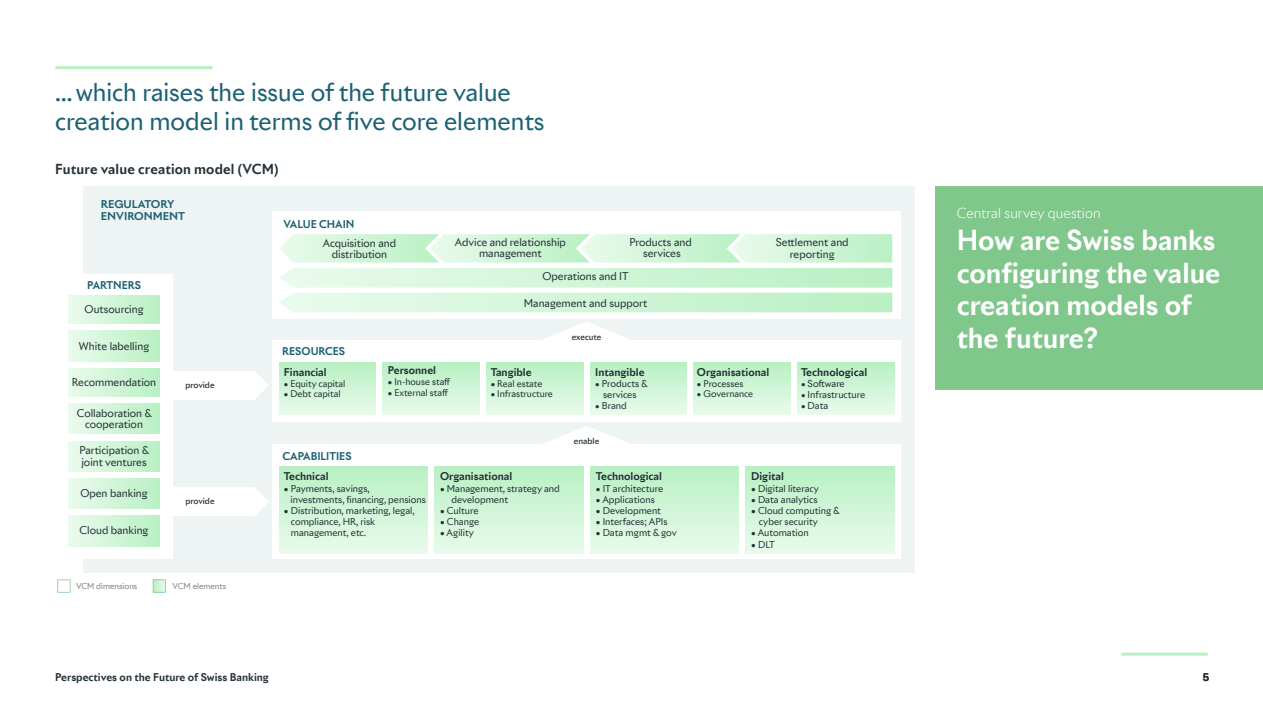
<style>
.page{position:relative;width:1263px;height:711px;background:#fff}
.page>*{position:absolute;margin:0;border:0;box-sizing:border-box;transform-origin:0 0}
.t1{font:700 27px/32.4px "Riviera Nights";color:#fff}
.t2{font:24px/28.5px "Riviera Nights";color:#1c6173}
.t3{font:700 13.5px "Riviera Nights";letter-spacing:.01em;color:#263238}
.t4{font:300 13.5px "Riviera Nights";letter-spacing:.005em;color:#fff}
.t5{font:10.5px/11.2px "Riviera Nights";color:#263238;text-align:center}
.t6{font:700 10.5px "Riviera Nights";color:#263238}
.t7{font:700 10.5px "Riviera Nights";color:#1c6173}
.t8{font:700 10.5px/12.6px "Riviera Nights";color:#1c6173;scale:1.05 1}
.t9{font:9.3px/11.2px "Riviera Nights";color:#263238}
.t10{font:9px "Riviera Nights";color:#263238}
.t11{font:500 8.25px "Riviera Nights";color:#263238}
.t12{font:7.95px "Riviera Nights";color:#7d8488}
.s1{font-size:9px}
</style>
<div class="page">
<hr style="left:1121px;top:652px;width:87px;height:3px;background:#b9efc2">
<div style="left:83px;top:186px;width:831px;height:386px;background:#eef3f4"></div>
<div style="left:272px;top:340px;width:629px;height:81px;background:#fff"></div>
<div style="left:279px;top:362px;width:97px;height:52px;background:linear-gradient(to bottom,#b8f0c2,#e7faeb)"></div>
<div style="left:383px;top:362px;width:96px;height:52px;background:linear-gradient(to bottom,#b8f0c2,#e7faeb)"></div>
<div style="left:486px;top:362px;width:97px;height:52px;background:linear-gradient(to bottom,#b8f0c2,#e7faeb)"></div>
<div style="left:590px;top:362px;width:97px;height:52px;background:linear-gradient(to bottom,#b8f0c2,#e7faeb)"></div>
<div style="left:694px;top:362px;width:96px;height:52px;background:linear-gradient(to bottom,#b8f0c2,#e7faeb)"></div>
<div style="left:797px;top:362px;width:97px;height:52px;background:linear-gradient(to bottom,#b8f0c2,#e7faeb)"></div>
<div style="left:272px;top:444px;width:629px;height:114px;background:#fff"></div>
<div style="left:279px;top:466px;width:149px;height:87px;background:linear-gradient(to bottom,#b8f0c2,#e9fbec)"></div>
<div style="left:435px;top:466px;width:148px;height:87px;background:linear-gradient(to bottom,#b8f0c2,#e9fbec)"></div>
<div style="left:590px;top:466px;width:149px;height:87px;background:linear-gradient(to bottom,#b8f0c2,#e9fbec)"></div>
<div style="left:746px;top:466px;width:148px;height:87px;background:linear-gradient(to bottom,#b8f0c2,#e9fbec)"></div>
<div style="left:272px;top:211px;width:629px;height:107px;background:#fff"></div>
<svg style="left:280px;top:268px;width:612px;height:44px;background:#d6f6dc"></svg>
<svg style="left:279px;top:234px;width:613px;height:28px;background:#d3f5d9"></svg>
<div style="left:55px;top:275px;width:118px;height:283px;background:#fff"></div>
<div style="left:69px;top:368px;width:91px;height:28px;background:linear-gradient(to right,#e9fbed,#b9f0c3)"></div>
<div style="left:69px;top:440px;width:91px;height:31px;background:linear-gradient(to right,#e9fbed,#b9f0c3)"></div>
<div style="left:69px;top:478px;width:91px;height:30px;background:linear-gradient(to right,#e9fbed,#b9f0c3)"></div>
<div style="left:69px;top:515px;width:91px;height:30px;background:linear-gradient(to right,#e9fbed,#b9f0c3)"></div>
<div style="left:69px;top:403px;width:91px;height:30px;background:linear-gradient(to right,#e9fbed,#b9f0c3)"></div>
<div style="left:69px;top:295px;width:91px;height:28px;background:linear-gradient(to right,#e9fbed,#b9f0c3)"></div>
<div style="left:69px;top:331px;width:91px;height:30px;background:linear-gradient(to right,#e9fbed,#b9f0c3)"></div>
<svg style="left:57px;top:579px;width:14px;height:13px"></svg>
<svg style="left:153px;top:579px;width:13px;height:13px"></svg>
<svg style="left:543px;top:322px;width:87px;height:18px"></svg>
<svg style="left:255px;top:372px;width:14px;height:27px"></svg>
<svg style="left:544px;top:426px;width:85px;height:18px"></svg>
<div style="left:172px;top:370px;width:83px;height:29px;background:#fff"></div>
<svg style="left:255px;top:488px;width:14px;height:27px"></svg>
<div style="left:172px;top:487px;width:83px;height:28px;background:#fff"></div>
<div style="left:935px;top:186px;width:328px;height:203px;background:#80c78c"></div>
<hr style="left:55px;top:66px;width:158px;height:3px;background:#b9efc2">
<h2 class="t2" style="left:55px;top:78px;width:491px">… which raises the issue of the future value creation model in terms of five core elements</h2>
<h3 class="t3" style="left:55px;top:160px;width:225px">Future value creation model (VCM)</h3>
<p class="t8" style="left:101px;top:197px;width:82px">REGULATORY<br>ENVIRONMENT</p>
<p class="t7" style="left:87px;top:278px;width:55px">PARTNERS</p>
<p class="t5" style="left:85px;top:303px;width:60px">Outsourcing</p>
<p class="t5" style="left:79px;top:340px;width:72px">White labelling</p>
<p class="t5" style="left:72px;top:376px;width:86px">Recommendation</p>
<p class="t5" style="left:77px;top:407px;width:76px">Collaboration &amp; cooperation</p>
<p class="t5" style="left:80px;top:444px;width:71px;text-align:left">Participation &amp; joint ventures</p>
<p class="t5" style="left:80px;top:487px;width:69px">Open banking</p>
<p class="t5" style="left:80px;top:524px;width:70px">Cloud banking</p>
<p class="t11" style="left:185px;top:379px;width:31px">provide</p>
<p class="t11" style="left:185px;top:495px;width:31px">provide</p>
<p class="t12" style="left:76px;top:580px;width:63px">VCM dimensions</p>
<p class="t12" style="left:172px;top:580px;width:55px">VCM elements</p>
<p class="t7" style="left:284px;top:217px;width:72px">VALUE CHAIN</p>
<p class="t5" style="left:323px;top:237px;width:75px">Acquisition and distribution</p>
<p class="t7" style="left:282px;top:344px;width:64px">RESOURCES</p>
<p class="t5" style="left:455px;top:236px;width:113px">Advice and relationship management</p>
<p class="t5" style="left:629px;top:236px;width:64px">Products and services</p>
<p class="t5" style="left:776px;top:236px;width:74px">Settlement and reporting</p>
<p class="t5" style="left:542px;top:270px;width:88px">Operations and IT</p>
<p class="t5" style="left:524px;top:297px;width:125px">Management and support</p>
<p class="t11" style="left:572px;top:331px;width:31px">execute</p>
<p class="t6" style="left:284px;top:365px;width:44px">Financial</p>
<p class="t10" style="left:284px;top:377px;width:63px">• Equity capital</p>
<p class="t10" style="left:284px;top:388px;width:58px">• Debt capital</p>
<p class="t7" style="left:283px;top:449px;width:71px">CAPABILITIES</p>
<p class="t6" style="left:388px;top:363px;width:50px">Personnel</p>
<p class="t10" style="left:388px;top:375px;width:64px">• In-house staff</p>
<p class="t10" style="left:388px;top:386px;width:62px">• External staff</p>
<p class="t6" style="left:491px;top:365px;width:43px">Tangible</p>
<p class="t10" style="left:491px;top:377px;width:53px">• Real estate</p>
<p class="t10" style="left:491px;top:388px;width:64px">• Infrastructure</p>
<p class="t6" style="left:284px;top:469px;width:46px">Technical</p>
<p class="t9" style="left:291px;top:482px;width:137px;text-indent:-7px">• Payments, savings, investments, financing, pensions</p>
<p class="t9" style="left:291px;top:504px;width:125px;text-indent:-7px">• Distribution, marketing, legal, compliance, HR, risk management, etc.</p>
<p class="t6" style="left:440px;top:469px;width:74px">Organisational</p>
<p class="t9" style="left:451px;top:482px;width:110px;text-indent:-11px">• Management, strategy and development</p>
<p class="t9" style="left:440px;top:504px;width:40px">• Culture</p>
<p class="t9" style="left:440px;top:515px;width:41px">• Change</p>
<p class="t9" style="left:440px;top:527px;width:35px">• Agility</p>
<p class="t6" style="left:595px;top:365px;width:51px">Intangible</p>
<p class="t9" style="left:595px;top:377px;width:54px;text-align:center"><span class="s1">•</span> Products &amp; services</p>
<p class="t9" style="left:595px;top:400px;width:33px"><span class="s1">•</span> Brand</p>
<p class="t11" style="left:574px;top:435px;width:27px">enable</p>
<p class="t6" style="left:596px;top:469px;width:68px">Technological</p>
<p class="t9" style="left:596px;top:482px;width:69px">• IT architecture</p>
<p class="t9" style="left:596px;top:493px;width:60px">• Applications</p>
<p class="t9" style="left:596px;top:504px;width:67px">• Development</p>
<p class="t9" style="left:596px;top:515px;width:73px">• Interfaces; APIs</p>
<p class="t9" style="left:596px;top:527px;width:82px">• Data mgmt &amp; gov</p>
<p class="t6" style="left:697px;top:365px;width:74px">Organisational</p>
<p class="t10" style="left:697px;top:377px;width:48px">• Processes</p>
<p class="t10" style="left:697px;top:388px;width:58px">• Governance</p>
<p class="t6" style="left:801px;top:365px;width:68px">Technological</p>
<p class="t9" style="left:801px;top:377px;width:45px"><span class="s1">•</span> Software</p>
<p class="t9" style="left:801px;top:388px;width:66px"><span class="s1">•</span> Infrastructure</p>
<p class="t9" style="left:801px;top:400px;width:29px"><span class="s1">•</span> Data</p>
<p class="t6" style="left:751px;top:469px;width:34px">Digital</p>
<p class="t9" style="left:751px;top:482px;width:69px">• Digital literacy</p>
<p class="t9" style="left:751px;top:493px;width:68px">• Data analytics</p>
<p class="t9" style="left:759px;top:504px;width:82px;text-indent:-8px">• Cloud computing &amp; cyber security</p>
<p class="t9" style="left:751px;top:527px;width:59px">• Automation</p>
<p class="t9" style="left:751px;top:538px;width:25px">• DLT</p>
<h3 class="t4" style="left:957px;top:204px;width:145px">Central survey question</h3>
<h1 class="t1" style="left:957px;top:224px;width:265px">How are Swiss banks configuring the value creation models of the future?</h1>
<p class="t6" style="left:55px;top:669px;width:215px">Perspectives on the Future of Swiss Banking</p>
<p class="t6" style="left:1203px;top:669px;width:8px">5</p>
</div>
